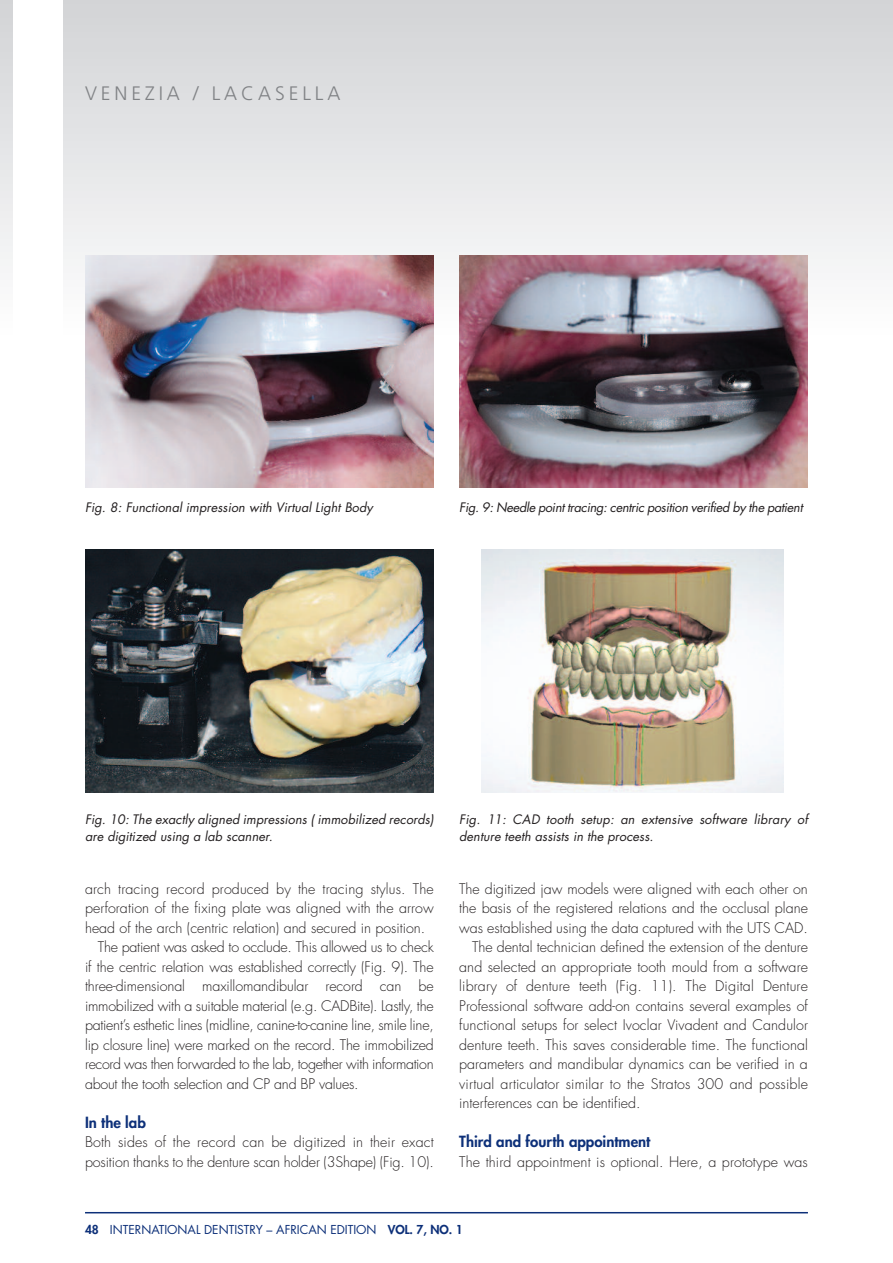
<style>
.page{position:relative;width:893px;height:1263px;background:#fff}
.page>*{position:absolute;margin:0;border:0;box-sizing:border-box;transform-origin:0 0}
.t1{font:300 19.5px "Frutiger";letter-spacing:.2em;color:#808285}
.t2{font:800 15px "Futura";color:#0d3079}
.t3{font:300 14.25px/19.5px "Futura";color:#231f20}
.t4{font:300 14.25px "Futura";letter-spacing:-.02em;color:#231f20}
.t5{font:300 14.25px "Futura";letter-spacing:-.025em;color:#231f20}
.t6{font:italic 12.75px/16.6px "Futura";letter-spacing:.005em;color:#231f20}
.t7{font:italic 12.75px "Futura";letter-spacing:-.025em;color:#231f20}
.t8{font:12px "Futura";color:#0d3079}
.s1{font-weight:800}
</style>
<div class="page">
<svg style="left:0;top:0;width:13px;height:266px"></svg>
<div style="left:64px;top:0;width:829px;height:334px;background:linear-gradient(to bottom,#d2d3d6,#fdfdfe)"></div>
<hr style="left:85px;top:1212px;width:723px;height:1px;background:#0d3079">
<img style="left:85px;top:255px;width:349px;height:233px">
<img style="left:459px;top:255px;width:349px;height:232px">
<img style="left:85px;top:549px;width:349px;height:243px">
<img style="left:482px;top:549px;width:301px;height:243px">
<h1 class="t1" style="left:85px;top:85px;width:257px">VENEZIA / LACASELLA</h1>
<p class="t6" style="left:85px;top:500px;width:289px">Fig. 8: Functional impression with Virtual Light Body</p>
<p class="t7" style="left:459px;top:501px;width:345px">Fig. 9: Needle point tracing: centric position verified by the patient</p>
<p class="t6" style="left:85px;top:812px;width:350px">Fig. 10: The exactly aligned impressions ( immobilized records) are digitized using a lab scanner.</p>
<p class="t6" style="left:459px;top:812px;width:350px">Fig. 11: CAD tooth setup: an extensive software library of denture teeth assists in the process.</p>
<p class="t3" style="left:85px;top:880px;width:350px">arch tracing record produced by the tracing stylus. The</p>
<p class="t3" style="left:85px;top:899px;width:350px">perforation of the fixing plate was aligned with the arrow</p>
<p class="t3" style="left:85px;top:919px;width:342px">head of the arch (centric relation) and secured in position.</p>
<p class="t3" style="left:98px;top:938px;width:337px">The patient was asked to occlude. This allowed us to check</p>
<p class="t3" style="left:85px;top:958px;width:350px">if the centric relation was established correctly (Fig. 9). The</p>
<p class="t3" style="left:85px;top:977px;width:350px">three-dimensional maxillomandibular record can be</p>
<p class="t3" style="left:85px;top:997px;width:350px">immobilized with a suitable material (e.g. CADBite). Lastly, the</p>
<p class="t4" style="left:85px;top:1018px;width:350px">patient’s esthetic lines (midline, canine-to-canine line, smile line,</p>
<p class="t3" style="left:85px;top:1036px;width:350px">lip closure line) were marked on the record. The immobilized</p>
<p class="t5" style="left:85px;top:1057px;width:350px">record was then forwarded to the lab, together with information</p>
<p class="t3" style="left:85px;top:1075px;width:275px">about the tooth selection and CP and BP values.</p>
<p class="t2" style="left:85px;top:1115px;width:62px">In the lab</p>
<p class="t3" style="left:85px;top:1133px;width:350px">Both sides of the record can be digitized in their exact position thanks to the denture scan holder (3Shape) (Fig. 10).</p>
<p class="t3" style="left:459px;top:880px;width:350px">The digitized jaw models were aligned with each other on</p>
<p class="t3" style="left:459px;top:899px;width:350px">the basis of the registered relations and the occlusal plane</p>
<p class="t3" style="left:459px;top:919px;width:350px">was established using the data captured with the UTS CAD.</p>
<p class="t3" style="left:472px;top:938px;width:337px">The dental technician defined the extension of the denture</p>
<p class="t3" style="left:459px;top:958px;width:350px">and selected an appropriate tooth mould from a software</p>
<p class="t3" style="left:459px;top:977px;width:350px">library of denture teeth (Fig. 11). The Digital Denture</p>
<p class="t3" style="left:459px;top:997px;width:350px">Professional software add-on contains several examples of</p>
<p class="t3" style="left:459px;top:1016px;width:350px">functional setups for select Ivoclar Vivadent and Candulor</p>
<p class="t3" style="left:459px;top:1036px;width:350px">denture teeth. This saves considerable time. The functional</p>
<p class="t3" style="left:459px;top:1055px;width:350px">parameters and mandibular dynamics can be verified in a</p>
<p class="t3" style="left:459px;top:1075px;width:350px">virtual articulator similar to the Stratos 300 and possible</p>
<p class="t3" style="left:459px;top:1094px;width:183px">interferences can be identified.</p>
<p class="t2" style="left:459px;top:1134px;width:193px">Third and fourth appointment</p>
<p class="t3" style="left:459px;top:1153px;width:350px">The third appointment is optional. Here, a prototype was</p>
<p class="t8" style="left:85px;top:1224px;width:379px"><span class="s1">48</span> INTERNATIONAL DENTISTRY – AFRICAN EDITION <span class="s1">VOL. 7, NO. 1</span></p>
</div>
